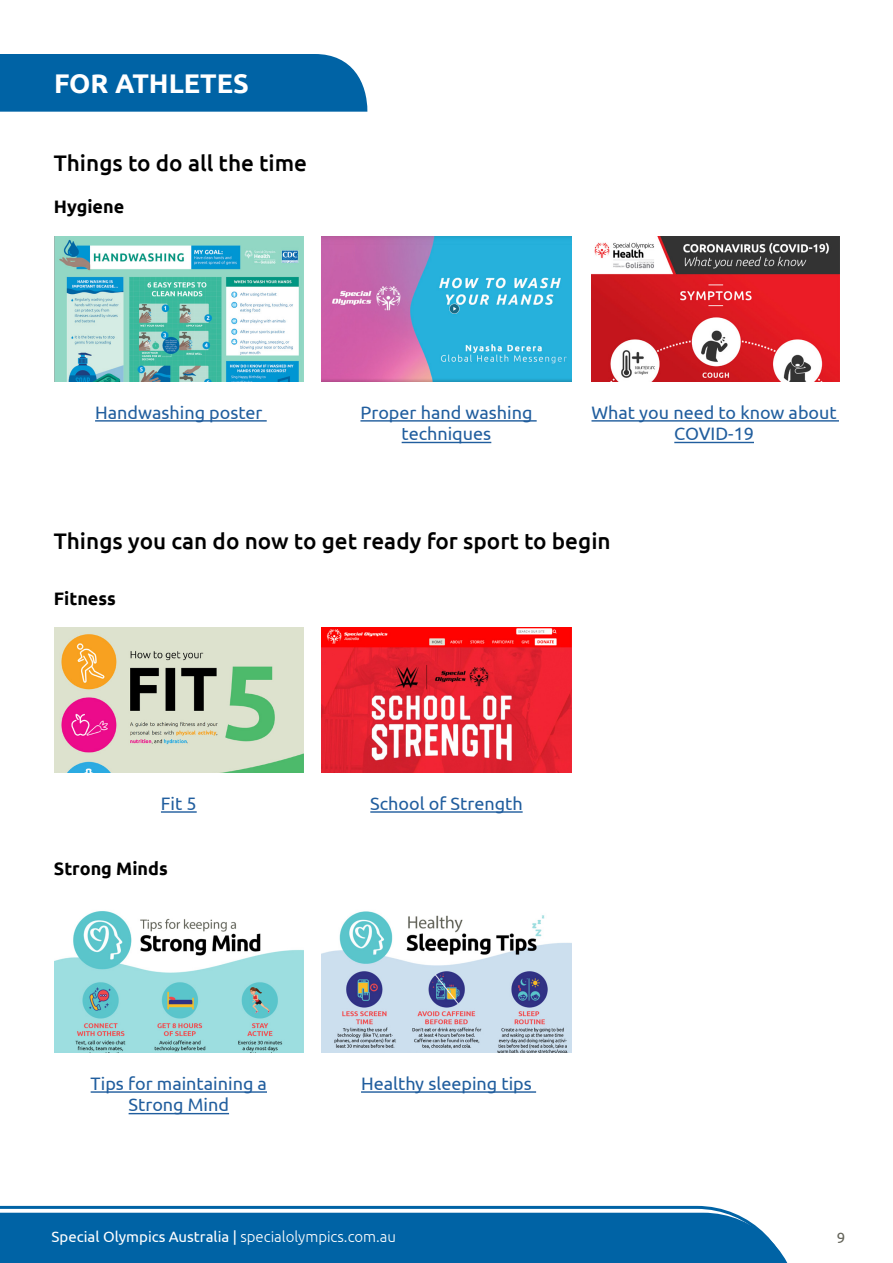
<style>
.page{position:relative;width:893px;height:1263px;background:#fff}
.page>*{position:absolute;margin:0;border:0;box-sizing:border-box;transform-origin:0 0}
.t1{font:700 27px "Ubuntu";color:#fff}
.t2{font:500 22.5px "Ubuntu";color:#000}
.t3{font:18px/21.6px "Ubuntu";color:#215e9e;text-align:center}
.t4{font:700 18px "Ubuntu";color:#000}
.t5{font:15px "Ubuntu";color:#fff}
.t6{font:15px "Ubuntu";color:#636359}
.s1{font-weight:300}
</style>
<div class="page">
<svg style="left:0;top:1206px;width:788px;height:57px;background:#1871ad"></svg>
<div style="left:0;top:54px;width:367px;height:58px;background:#0063a5"></div>
<hr style="left:95px;top:420px;width:172px;height:2px;background:#215e9e">
<hr style="left:360px;top:420px;width:177px;height:2px;background:#215e9e">
<hr style="left:402px;top:442px;width:89px;height:1px;background:#215e9e">
<hr style="left:591px;top:420px;width:248px;height:2px;background:#215e9e">
<hr style="left:674px;top:442px;width:80px;height:1px;background:#215e9e">
<hr style="left:161px;top:811px;width:36px;height:2px;background:#215e9e">
<hr style="left:370px;top:811px;width:153px;height:2px;background:#215e9e">
<hr style="left:91px;top:1091px;width:176px;height:2px;background:#215e9e">
<hr style="left:129px;top:1113px;width:100px;height:1px;background:#215e9e">
<hr style="left:361px;top:1091px;width:175px;height:2px;background:#215e9e">
<img style="left:592px;top:236px;width:247px;height:145px">
<img style="left:54px;top:627px;width:250px;height:145px">
<img style="left:54px;top:236px;width:250px;height:145px">
<img style="left:322px;top:911px;width:249px;height:141px">
<img style="left:54px;top:911px;width:250px;height:141px">
<img style="left:322px;top:236px;width:249px;height:145px">
<img style="left:322px;top:627px;width:249px;height:145px">
<h1 class="t1" style="left:54px;top:67px;width:196px">FOR ATHLETES</h1>
<p class="t2" style="left:54px;top:148px;width:255px">Things to do all the time</p>
<p class="t4" style="left:54px;top:196px;width:72px">Hygiene</p>
<p class="t3" style="left:95px;top:401px;width:169px">Handwashing poster</p>
<p class="t3" style="left:360px;top:401px;width:174px">Proper hand washing techniques</p>
<p class="t3" style="left:591px;top:401px;width:247px">What you need to know about<br>COVID-19</p>
<p class="t2" style="left:54px;top:527px;width:558px">Things you can do now to get ready for sport to begin</p>
<p class="t4" style="left:54px;top:588px;width:64px">Fitness</p>
<p class="t3" style="left:161px;top:792px;width:37px">Fit 5</p>
<p class="t3" style="left:370px;top:792px;width:154px">School of Strength</p>
<p class="t4" style="left:54px;top:857px;width:115px">Strong Minds</p>
<p class="t3" style="left:91px;top:1072px;width:178px">Tips for maintaining a<br>Strong Mind</p>
<p class="t3" style="left:361px;top:1072px;width:172px">Healthy sleeping tips</p>
<p class="t5" style="left:52px;top:1228px;width:346px">Special Olympics Australia | <span class="s1">specialolympics.com.au</span></p>
<p class="t6" style="left:837px;top:1228px;width:10px">9</p>
</div>
